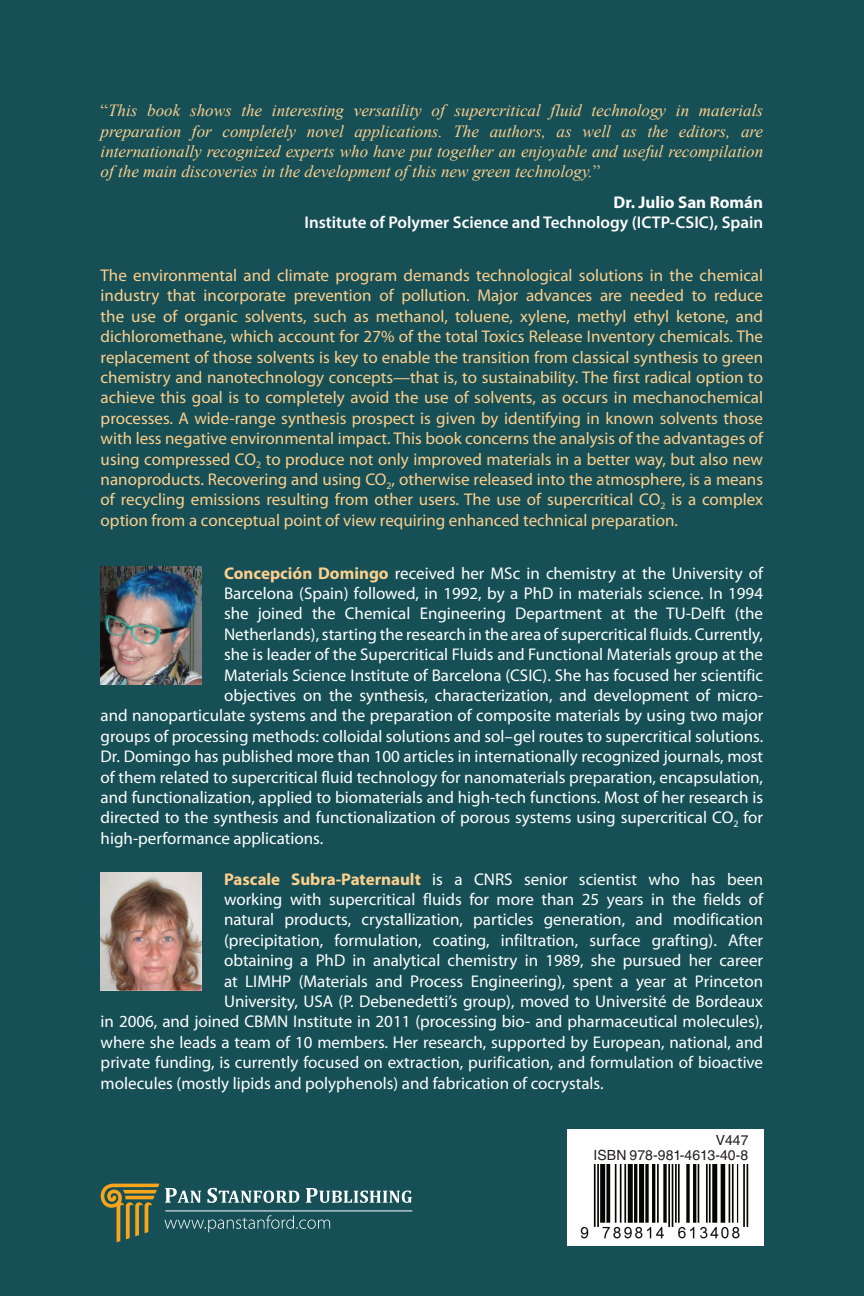
<style>
.page{position:relative;width:864px;height:1296px;background:#165056}
.page>*{position:absolute;margin:0;border:0;box-sizing:border-box;transform-origin:0 0}
.t1{font:17px "Myriad Pro";color:#fff}
.t2{font:17px/20.4px "Myriad Pro";color:#fdcf8c;text-align:justify}
.t3{font:italic 17px/20.4px "Times New Roman";color:#fdcf8c;text-align:justify}
.t4{font:600 17px/20.4px "Myriad Pro";color:#fff;text-align:right}
.t5{font:14px "Helvetica LT Std";letter-spacing:.005em;color:#231f20}
.s1{font-style:normal}
.s2{font-weight:700}
.s3{font-weight:700;color:#fdcf8c}
</style>
<div class="page">
<svg style="left:100px;top:1184px;width:312px;height:58px"></svg>
<div style="left:567px;top:1130px;width:197px;height:116px;background:#fff"></div>
<img style="left:581px;top:1165px;width:168px;height:74px">
<img style="left:101px;top:566px;width:100px;height:118px">
<img style="left:101px;top:873px;width:101px;height:118px">
<p class="t3" style="left:101px;top:100px;width:664px"><span class="s1">“</span>This book shows the interesting versatility of supercritical fluid technology in materials preparation for completely novel applications. The authors, as well as the editors, are internationally recognized experts who have put together an enjoyable and useful recompilation of the main discoveries in the development of this new green technology.<span class="s1">”</span></p>
<p class="t4" style="left:304px;top:191px;width:460px"><span class="s2">Dr. Julio San Román<br></span>Institute of Polymer Science and Technology (ICTP-CSIC), Spain</p>
<p class="t2" style="left:101px;top:265px;width:664px">The environmental and climate program demands technological solutions in the chemical industry that incorporate prevention of pollution. Major advances are needed to reduce the use of organic solvents, such as methanol, toluene, xylene, methyl ethyl ketone, and dichloromethane, which account for 27% of the total Toxics Release Inventory chemicals. The replacement of those solvents is key to enable the transition from classical synthesis to green chemistry and nanotechnology concepts—that is, to sustainability. The first radical option to achieve this goal is to completely avoid the use of solvents, as occurs in mechanochemical processes. A wide-range synthesis prospect is given by identifying in known solvents those with less negative environmental impact. This book concerns the analysis of the advantages of using compressed CO<sub>2</sub> to produce not only improved materials in a better way, but also new nanoproducts. Recovering and using CO<sub>2</sub>, otherwise released into the atmosphere, is a means of recycling emissions resulting from other users. The use of supercritical CO<sub>2</sub> is a complex option from a conceptual point of view requiring enhanced technical preparation.</p>
<p class="t1" style="left:224px;top:562px;width:541px"><span class="s3">Concepción Domingo</span> received her MSc in chemistry at the University of</p>
<p class="t1" style="left:224px;top:583px;width:541px">Barcelona (Spain) followed, in 1992, by a PhD in materials science. In 1994</p>
<p class="t1" style="left:224px;top:603px;width:541px">she joined the Chemical Engineering Department at the TU-Delft (the</p>
<p class="t1" style="left:224px;top:624px;width:541px">Netherlands), starting the research in the area of supercritical fluids. Currently,</p>
<p class="t1" style="left:224px;top:644px;width:541px">she is leader of the Supercritical Fluids and Functional Materials group at the</p>
<p class="t1" style="left:224px;top:664px;width:541px">Materials Science Institute of Barcelona (CSIC). She has focused her scientific</p>
<p class="t1" style="left:224px;top:685px;width:541px">objectives on the synthesis, characterization, and development of micro-</p>
<p class="t1" style="left:101px;top:705px;width:664px">and nanoparticulate systems and the preparation of composite materials by using two major</p>
<p class="t1" style="left:101px;top:726px;width:664px">groups of processing methods: colloidal solutions and sol–gel routes to supercritical solutions.</p>
<p class="t1" style="left:101px;top:746px;width:664px">Dr. Domingo has published more than 100 articles in internationally recognized journals, most</p>
<p class="t1" style="left:101px;top:766px;width:664px">of them related to supercritical fluid technology for nanomaterials preparation, encapsulation,</p>
<p class="t1" style="left:101px;top:787px;width:664px">and functionalization, applied to biomaterials and high-tech functions. Most of her research is</p>
<p class="t1" style="left:101px;top:807px;width:664px">directed to the synthesis and functionalization of porous systems using supercritical CO<sub>2</sub> for</p>
<p class="t1" style="left:101px;top:828px;width:224px">high-performance applications.</p>
<p class="t1" style="left:224px;top:868px;width:541px"><span class="s3">Pascale Subra-Paternault</span> is a CNRS senior scientist who has been</p>
<p class="t1" style="left:224px;top:889px;width:541px">working with supercritical fluids for more than 25 years in the fields of</p>
<p class="t1" style="left:224px;top:909px;width:541px">natural products, crystallization, particles generation, and modification</p>
<p class="t1" style="left:224px;top:930px;width:541px">(precipitation, formulation, coating, infiltration, surface grafting). After</p>
<p class="t1" style="left:224px;top:950px;width:541px">obtaining a PhD in analytical chemistry in 1989, she pursued her career</p>
<p class="t1" style="left:224px;top:970px;width:541px">at LIMHP (Materials and Process Engineering), spent a year at Princeton</p>
<p class="t1" style="left:224px;top:991px;width:541px">University, USA (P. Debenedetti’s group), moved to Université de Bordeaux</p>
<p class="t1" style="left:101px;top:1011px;width:664px">in 2006, and joined CBMN Institute in 2011 (processing bio- and pharmaceutical molecules),</p>
<p class="t1" style="left:101px;top:1032px;width:664px">where she leads a team of 10 members. Her research, supported by European, national, and</p>
<p class="t1" style="left:101px;top:1052px;width:664px">private funding, is currently focused on extraction, purification, and formulation of bioactive</p>
<p class="t1" style="left:101px;top:1072px;width:505px">molecules (mostly lipids and polyphenols) and fabrication of cocrystals.</p>
<p class="t5" style="left:716px;top:1132px;width:34px">V447</p>
<p class="t5" style="left:594px;top:1147px;width:156px">ISBN 978-981-4613-40-8</p>
</div>
